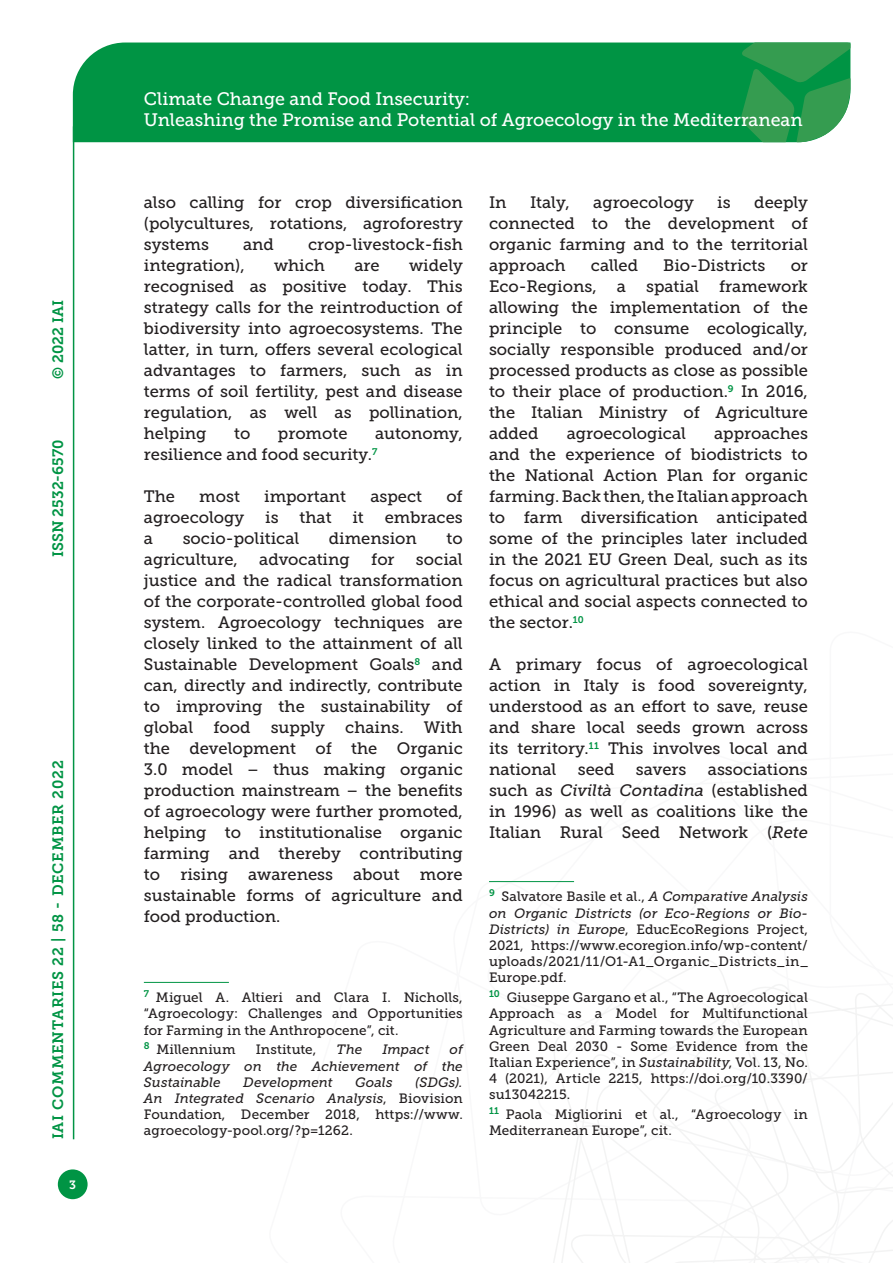
<style>
.page{position:relative;width:893px;height:1263px;background:#fff}
.page>*{position:absolute;margin:0;border:0;box-sizing:border-box;transform-origin:0 0}
.t1{font:18px/21.6px "Museo Slab 500";color:#fff}
.Testo{font:16.5px/21px "Museo Slab 500";color:#231f20;text-align:justify}
.t2{font:15px "Museo Slab 700";letter-spacing:.05em;color:#009444}
.t3{font:15px "Museo Slab 700";color:#009444}
.Nota{font:13.5px/16.2px "Museo Slab 500";letter-spacing:.01em;color:#231f20;text-align:justify}
.Nota-2{font:italic 13.5px/16.2px "Museo Slab 500";color:#231f20;text-align:justify}
.t4{font:12px "Museo Slab 700";color:#fff}
.s1{font-style:italic}
</style>
<div class="page">
<svg style="left:553px;top:960px;width:340px;height:303px"></svg>
<div style="left:73px;top:43px;width:668px;height:99px;background:#009444"></div>
<svg style="left:741px;top:43px;width:109px;height:99px;background:#319e55"></svg>
<div style="left:58px;top:1169px;width:30px;height:30px;background:#009444;border-radius:50%"></div>
<hr style="left:73px;top:126px;width:1px;height:1013px;background:#009444">
<hr style="left:144px;top:982px;width:85px;height:1px;background:#009444">
<hr style="left:489px;top:881px;width:85px;height:1px;background:#009444">
<p class="t2" style="left:50px;top:379px;width:80px;rotate:-90deg">© 2022 IAI</p>
<p class="t3" style="left:50px;top:557px;width:119px;rotate:-90deg">ISSN 2532-6570</p>
<p class="t2" style="left:50px;top:1139px;width:381px;rotate:-90deg">IAI COMMENTARIES 22 | 58 - DECEMBER 2022</p>
<p class="t4" style="left:69px;top:1178px;width:8px">3</p>
<p class="t1" style="left:144px;top:88px;width:660px">Climate Change and Food Insecurity:<br>Unleashing the Promise and Potential of Agroecology in the Mediterranean</p>
<p class="Testo" style="left:144px;top:192px;width:320px">also calling for crop diversification (polycultures, rotations, agroforestry systems</p>
<p class="Testo" style="left:243px;top:234px;width:32px">and</p>
<p class="Testo" style="left:308px;top:234px;width:156px">crop-livestock-fish</p>
<p class="Testo" style="left:144px;top:255px;width:102px">integration),</p>
<p class="Testo" style="left:274px;top:255px;width:52px">which</p>
<p class="Testo" style="left:354px;top:255px;width:27px">are</p>
<p class="Testo" style="left:144px;top:255px;width:320px;text-indent:265px">widely recognised as positive today. This strategy calls for the reintroduction of biodiversity into agroecosystems. The latter, in turn, offers several ecological advantages to farmers, such as in terms of soil fertility, pest and disease regulation, as well as pollination, helping</p>
<p class="Testo" style="left:144px;top:423px;width:320px;text-indent:231px">autonomy, resilience and food security.<sup>7</sup></p>
<p class="Testo" style="left:144px;top:486px;width:33px">The</p>
<p class="Testo" style="left:199px;top:486px;width:42px">most</p>
<p class="Testo" style="left:264px;top:486px;width:83px">important</p>
<p class="Testo" style="left:370px;top:486px;width:53px">aspect</p>
<p class="Testo" style="left:446px;top:486px;width:18px">of</p>
<p class="Testo" style="left:144px;top:507px;width:102px">agroecology</p>
<p class="Testo" style="left:265px;top:507px;width:15px">is</p>
<p class="Testo" style="left:300px;top:507px;width:34px">that</p>
<p class="Testo" style="left:352px;top:507px;width:13px">it</p>
<p class="Testo" style="left:385px;top:507px;width:80px">embraces</p>
<p class="Testo" style="left:144px;top:528px;width:11px">a</p>
<p class="Testo" style="left:183px;top:528px;width:118px">socio-political</p>
<p class="Testo" style="left:329px;top:528px;width:89px">dimension</p>
<p class="Testo" style="left:446px;top:528px;width:18px">to</p>
<p class="Testo" style="left:144px;top:549px;width:96px">agriculture,</p>
<p class="Testo" style="left:259px;top:549px;width:92px">advocating</p>
<p class="Testo" style="left:371px;top:549px;width:25px">for</p>
<p class="Testo" style="left:234px;top:423px;width:18px">to</p>
<p class="Testo" style="left:278px;top:423px;width:71px">promote</p>
<p class="Testo" style="left:144px;top:549px;width:320px;text-indent:272px">social justice and the radical transformation of the corporate-controlled global food system. Agroecology techniques are closely linked to the attainment of all Sustainable Development Goals<sup>8</sup> and can, directly and indirectly, contribute to improving the sustainability of global food supply chains. With the development of the Organic 3.0 model – thus making organic production mainstream – the benefits of agroecology were further promoted, helping to institutionalise organic farming and thereby contributing to rising awareness about more sustainable forms of agriculture and food production.</p>
<p class="Nota" style="left:144px;top:989px;width:320px"><sup>7</sup> Miguel A. Altieri and Clara I. Nicholls, “Agroecology: Challenges and Opportunities for Farming in the Anthropocene”, cit.</p>
<p class="Nota" style="left:144px;top:1042px;width:93px"><sup>8</sup> Millennium</p>
<p class="Nota" style="left:256px;top:1042px;width:62px">Institute,</p>
<p class="Nota-2" style="left:337px;top:1042px;width:27px">The</p>
<p class="Nota-2" style="left:382px;top:1042px;width:49px">Impact</p>
<p class="Nota-2" style="left:144px;top:1042px;width:320px;text-indent:306px">of Agroecology on the Achievement of the Sustainable</p>
<p class="Nota" style="left:144px;top:1074px;width:320px;text-indent:271px"><span class="s1">(SDGs).<br>An Integrated Scenario Analysis</span>, Biovision Foundation, December 2018, https://www. agroecology-pool.org/?p=1262.</p>
<p class="Nota-2" style="left:243px;top:1074px;width:91px">Development</p>
<p class="Nota-2" style="left:355px;top:1074px;width:39px">Goals</p>
<p class="Testo" style="left:489px;top:192px;width:320px;text-indent:265px">deeply connected to the development of organic farming and to the territorial approach</p>
<p class="Testo" style="left:489px;top:192px;width:19px">In</p>
<p class="Testo" style="left:530px;top:192px;width:41px">Italy,</p>
<p class="Testo" style="left:593px;top:192px;width:102px">agroecology</p>
<p class="Testo" style="left:717px;top:192px;width:15px">is</p>
<p class="Testo" style="left:591px;top:255px;width:49px">called</p>
<p class="Testo" style="left:663px;top:255px;width:104px">Bio-Districts</p>
<p class="Testo" style="left:489px;top:255px;width:320px;text-indent:302px">or Eco-Regions, a spatial framework allowing the implementation of the principle to consume ecologically, socially responsible produced and/or processed products as close as possible to their place of production.<sup>9</sup> In 2016, the Italian Ministry of Agriculture added</p>
<p class="Testo" style="left:489px;top:423px;width:320px;text-indent:225px">approaches and the experience of biodistricts to the National Action Plan for organic farming. Back then, the Italian approach to farm diversification anticipated some of the principles later included in the 2021 EU Green Deal, such as its focus on agricultural practices but also ethical and social aspects connected to the sector.<sup>10</sup></p>
<p class="Testo" style="left:489px;top:654px;width:320px">A primary focus of agroecological action in Italy is food sovereignty, understood as an effort to save, reuse and share local seeds grown across its territory.<sup>11</sup> This involves local and national</p>
<p class="Testo" style="left:567px;top:423px;width:121px">agroecological</p>
<p class="Testo" style="left:489px;top:759px;width:320px;text-indent:219px">associations such as <span class="s1">Civiltà Contadina</span> (established in 1996) as well as coalitions like the Italian Rural Seed Network (<span class="s1">Rete</span></p>
<p class="Testo" style="left:578px;top:759px;width:38px">seed</p>
<p class="Testo" style="left:636px;top:759px;width:52px">savers</p>
<p class="Nota" style="left:489px;top:889px;width:320px"><sup>9</sup> Salvatore Basile et al., <span class="s1">A Comparative Analysis on Organic Districts (or Eco-Regions or Bio-Districts) in Europe</span>, EducEcoRegions Project, 2021, https://www.ecoregion.info/wp-content/ uploads/2021/11/O1-A1_Organic_Districts_in_ Europe.pdf.</p>
<p class="Nota" style="left:489px;top:989px;width:320px"><sup>10</sup> Giuseppe Gargano et al., “The Agroecological Approach as a Model for Multifunctional Agriculture and Farming towards the European Green Deal 2030 - Some Evidence from the Italian Experience”, in <span class="s1">Sustainability</span>, Vol. 13, No.<br>4 (2021), Article 2215, https://doi.org/10.3390/ su13042215.</p>
<p class="Nota" style="left:489px;top:1106px;width:320px"><sup>11</sup> Paola Migliorini et al., “Agroecology in<br>Mediterranean Europe”, cit.</p>
</div>
